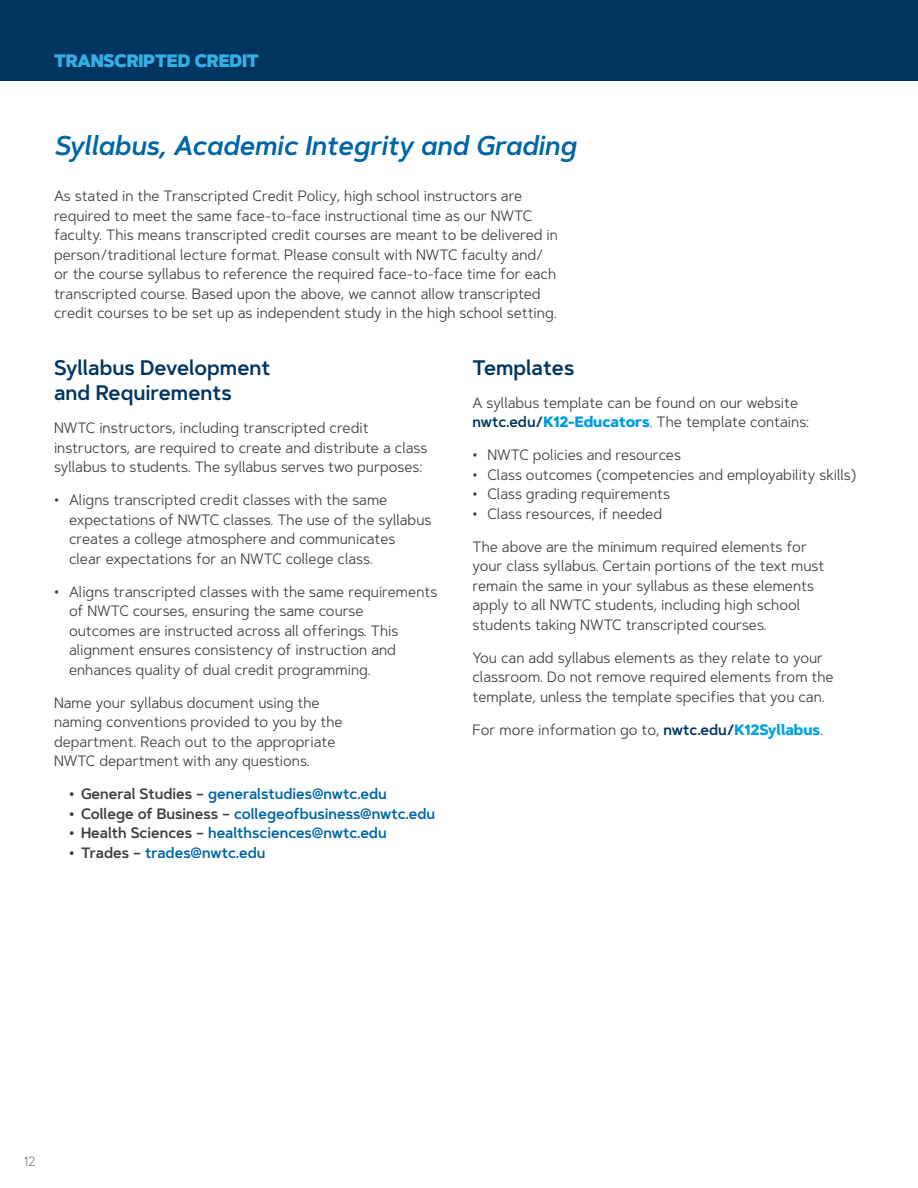
<style>
.page{position:relative;width:918px;height:1188px;background:#fff}
.page>*{position:absolute;margin:0;border:0;box-sizing:border-box;transform-origin:0 0}
.t1{font:italic 600 27px "Artegra Sans";color:#0066a5;scale:.95 1}
.t2{font:600 21px/25.5px "Artegra Sans";color:#003560;scale:.95 1}
.t3{font:900 18px "Artegra Sans";letter-spacing:-.01em;color:#35aee3;scale:.95 1}
.t4{font:15px/19.5px "Artegra Sans";color:#3e3e3f;scale:.95 1}
.t5{font:600 15px "Artegra Sans";color:#0066a5;scale:.95 1}
.t6{font:13.5px "Artegra Sans";color:#868a8e;scale:.95 1}
.s1{color:#3e3e3f}
.s2{font-weight:600;color:#003560}
.s3{font-weight:800;color:#009cdc}
.s4{font-weight:800;color:#08a2de}
</style>
<div class="page">
<div style="left:0;top:0;width:918px;height:81px;background:#003560"></div>
<p class="t3" style="left:54px;top:47px;width:217px">TRANSCRIPTED CREDIT</p>
<h1 class="t1" style="left:54px;top:126px;width:551px">Syllabus, Academic Integrity and Grading</h1>
<p class="t4" style="left:54px;top:186px;width:532px">As stated in the Transcripted Credit Policy, high school instructors are required to meet the same face-to-face instructional time as our NWTC faculty. This means transcripted credit courses are meant to be delivered in person/traditional lecture format. Please consult with NWTC faculty and/ or the course syllabus to reference the required face-to-face time for each transcripted course. Based upon the above, we cannot allow transcripted credit courses to be set up as independent study in the high school setting.</p>
<h2 class="t2" style="left:54px;top:355px;width:229px">Syllabus Development and Requirements</h2>
<p class="t4" style="left:54px;top:418px;width:395px">NWTC instructors, including transcripted credit instructors, are required to create and distribute a class syllabus to students. The syllabus serves two purposes:</p>
<p class="t4" style="left:69px;top:490px;width:383px;text-indent:-15px">• Aligns transcripted credit classes with the same expectations of NWTC classes. The use of the syllabus creates a college atmosphere and communicates clear expectations for an NWTC college class.</p>
<p class="t4" style="left:69px;top:581px;width:389px;text-indent:-15px">• Aligns transcripted classes with the same requirements of NWTC courses, ensuring the same course<br>outcomes are instructed across all offerings. This alignment ensures consistency of instruction and enhances quality of dual credit programming.</p>
<p class="t4" style="left:54px;top:692px;width:305px">Name your syllabus document using the naming conventions provided to you by the department. Reach out to the appropriate NWTC department with any questions.</p>
<p class="t5" style="left:69px;top:783px;width:336px"><span class="s1">• General Studies –</span> generalstudies@nwtc.edu</p>
<p class="t5" style="left:69px;top:802px;width:387px"><span class="s1">• College of Business –</span> collegeofbusiness@nwtc.edu</p>
<p class="t5" style="left:69px;top:822px;width:336px"><span class="s1">• Health Sciences –</span> healthsciences@nwtc.edu</p>
<p class="t5" style="left:69px;top:841px;width:208px"><span class="s1">• Trades –</span> trades@nwtc.edu</p>
<h2 class="t2" style="left:472px;top:355px;width:109px">Templates</h2>
<p class="t4" style="left:472px;top:392px;width:356px">A syllabus template can be found on our website <span class="s2">nwtc.edu/</span><span class="s3">K12-Educators</span>. The template contains:</p>
<p class="t4" style="left:472px;top:445px;width:221px">• NWTC policies and resources</p>
<p class="t4" style="left:472px;top:464px;width:406px">• Class outcomes (competencies and employability skills)</p>
<p class="t4" style="left:472px;top:484px;width:209px">• Class grading requirements</p>
<p class="t4" style="left:472px;top:503px;width:201px">• Class resources, if needed</p>
<p class="t4" style="left:472px;top:536px;width:372px">The above are the minimum required elements for your class syllabus. Certain portions of the text must remain the same in your syllabus as these elements apply to all NWTC students, including high school students taking NWTC transcripted courses.</p>
<p class="t4" style="left:472px;top:647px;width:382px">You can add syllabus elements as they relate to your classroom. Do not remove required elements from the template, unless the template specifies that you can.</p>
<p class="t4" style="left:472px;top:719px;width:371px">For more information go to, <span class="s2">nwtc.edu/</span><span class="s4">K12Syllabus</span>.</p>
<p class="t6" style="left:24px;top:1152px;width:14px">12</p>
</div>
